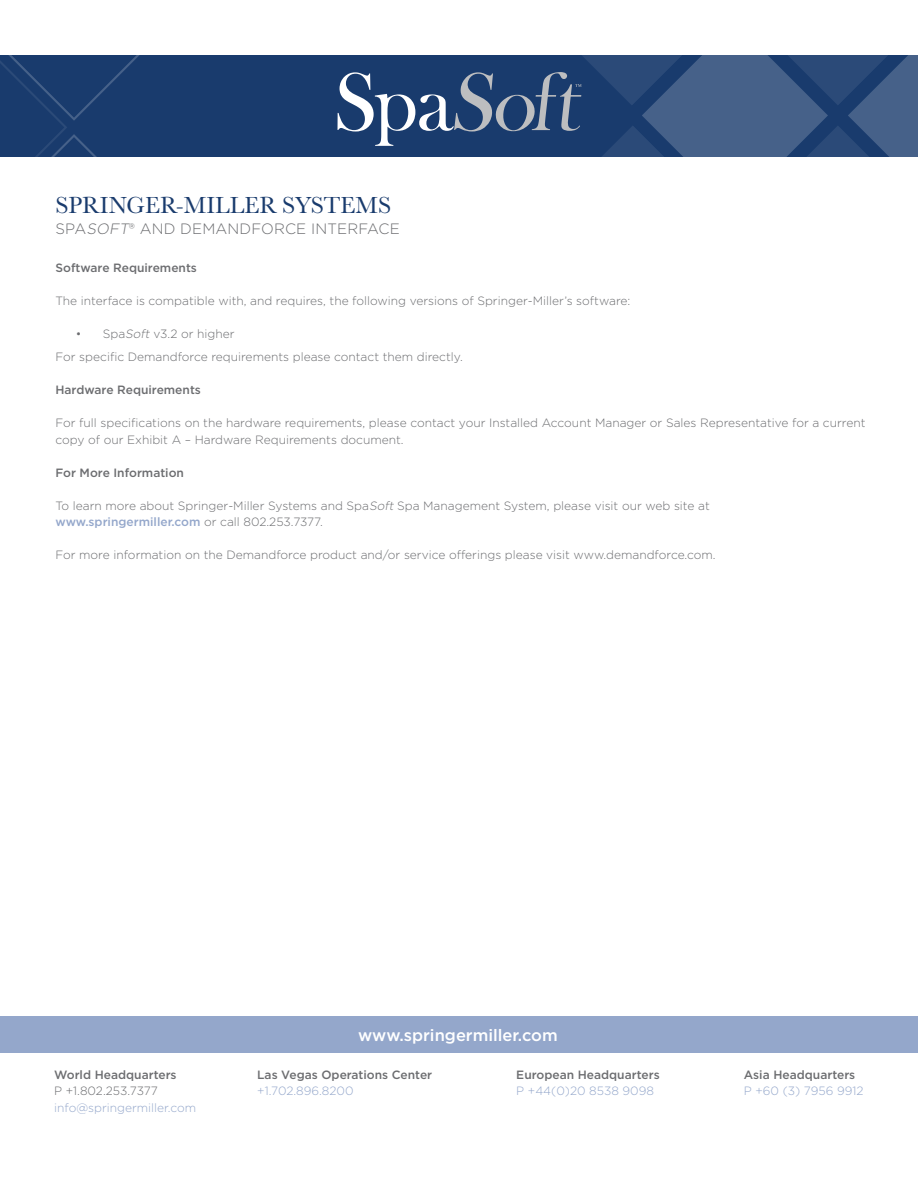
<style>
.page{position:relative;width:918px;height:1188px;background:#fff}
.page>*{position:absolute;margin:0;border:0;box-sizing:border-box;transform-origin:0 0}
.t1{font:24px "Baskerville URW";color:#193b6d}
.t2{font:500 16.5px "Gotham";color:#fff}
.t3{font:300 15px "Gotham";letter-spacing:.01em;color:#6c6d70}
.t4{font:300 12px/16.5px "Gotham";color:#6c6d70}
.t5{font:500 12px "Gotham";color:#6c6d70}
.t6{font:300 12px "Gotham";color:#94a7cb}
.t7{font:500 12px "Gotham";color:#94a7cb}
.s1{font-style:italic}
.s2{font-weight:300;color:#6c6d70}
</style>
<div class="page">
<div style="left:0;top:1017px;width:918px;height:36px;background:#94a7cb"></div>
<div style="left:0;top:55px;width:918px;height:101px;background:#193b6d"></div>
<svg style="left:0;top:55px;width:140px;height:101px"></svg>
<svg style="left:338px;top:55px;width:580px;height:101px"></svg>
<p class="t1" style="left:56px;top:189px;width:337px">SPRINGER-MILLER SYSTEMS</p>
<p class="t3" style="left:56px;top:220px;width:346px">SPA<span class="s1">SOFT</span>® AND DEMANDFORCE INTERFACE</p>
<p class="t5" style="left:56px;top:260px;width:143px">Software Requirements</p>
<p class="t4" style="left:56px;top:292px;width:576px">The interface is compatible with, and requires, the following versions of Springer-Miller’s software:</p>
<p class="t4" style="left:76px;top:325px;width:160px">• Spa<span class="s1">Soft</span> v3.2 or higher</p>
<p class="t4" style="left:56px;top:348px;width:409px">For specific Demandforce requirements please contact them directly.</p>
<p class="t5" style="left:56px;top:382px;width:147px">Hardware Requirements</p>
<p class="t4" style="left:56px;top:414px;width:812px">For full specifications on the hardware requirements, please contact your Installed Account Manager or Sales Representative for a current copy of our Exhibit A – Hardware Requirements document.</p>
<p class="t5" style="left:56px;top:465px;width:130px">For More Information</p>
<p class="t4" style="left:56px;top:497px;width:656px">To learn more about Springer-Miller Systems and Spa<span class="s1">Soft</span> Spa Management System, please visit our web site at</p>
<p class="t7" style="left:56px;top:514px;width:269px">www.springermiller.com <span class="s2">or call 802.253.7377.</span></p>
<p class="t4" style="left:56px;top:546px;width:662px">For more information on the Demandforce product and/or service offerings please visit www.demandforce.com.</p>
<p class="t5" style="left:54px;top:1067px;width:124px">World Headquarters</p>
<p class="t4" style="left:54px;top:1083px;width:105px">P +1.802.253.7377</p>
<p class="t6" style="left:54px;top:1100px;width:144px">info@springermiller.com</p>
<p class="t2" style="left:358px;top:1024px;width:201px">www.springermiller.com</p>
<p class="t5" style="left:257px;top:1067px;width:177px">Las Vegas Operations Center</p>
<p class="t6" style="left:257px;top:1084px;width:98px">+1.702.896.8200</p>
<p class="t5" style="left:516px;top:1067px;width:145px">European Headquarters</p>
<p class="t6" style="left:516px;top:1084px;width:139px">P +44(0)20 8538 9098</p>
<p class="t5" style="left:744px;top:1067px;width:113px">Asia Headquarters</p>
<p class="t6" style="left:744px;top:1084px;width:121px">P +60 (3) 7956 9912</p>
</div>
